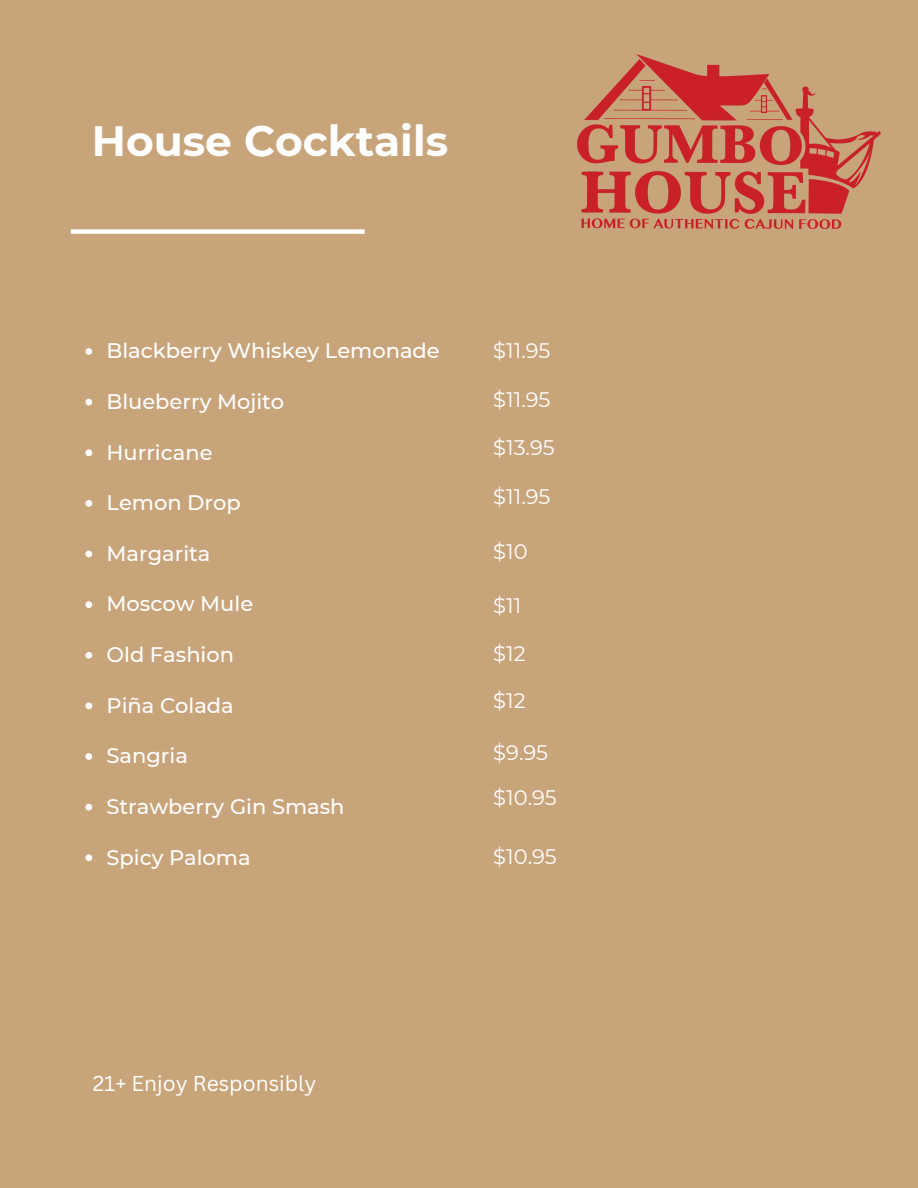
<style>
.page{position:relative;width:918px;height:1188px;background:#c8a47b}
.page>*{position:absolute;margin:0;border:0;box-sizing:border-box;transform-origin:0 0}
.t1{font:700 42.3px "Montserrat";color:#fff}
.t2{font:500 21px "Montserrat";color:#fff}
.t3{font:21px "Montserrat";color:#fff}
.t4{font:21px "Canva Sans";color:#fff}
</style>
<div class="page">
<img style="left:577px;top:54px;width:303px;height:175px">
<div style="left:71px;top:229px;width:294px;height:5px;background:#fff"></div>
<svg style="left:85px;top:348px;width:7px;height:7px"></svg>
<svg style="left:85px;top:399px;width:7px;height:7px"></svg>
<svg style="left:85px;top:449px;width:7px;height:7px"></svg>
<svg style="left:85px;top:500px;width:7px;height:7px"></svg>
<svg style="left:85px;top:551px;width:7px;height:6px"></svg>
<svg style="left:85px;top:601px;width:7px;height:7px"></svg>
<svg style="left:85px;top:652px;width:7px;height:7px"></svg>
<svg style="left:85px;top:703px;width:7px;height:6px"></svg>
<svg style="left:85px;top:753px;width:7px;height:7px"></svg>
<svg style="left:85px;top:804px;width:7px;height:7px"></svg>
<svg style="left:85px;top:854px;width:7px;height:7px"></svg>
<p class="t1" style="left:92px;top:115px;width:358px">House Cocktails</p>
<p class="t2" style="left:107px;top:338px;width:335px">Blackberry Whiskey Lemonade</p>
<p class="t2" style="left:107px;top:389px;width:179px">Blueberry Mojito</p>
<p class="t2" style="left:107px;top:439px;width:107px">Hurricane</p>
<p class="t2" style="left:107px;top:490px;width:136px">Lemon Drop</p>
<p class="t2" style="left:107px;top:540px;width:105px">Margarita</p>
<p class="t2" style="left:107px;top:591px;width:148px">Moscow Mule</p>
<p class="t2" style="left:107px;top:642px;width:129px">Old Fashion</p>
<p class="t2" style="left:107px;top:692px;width:129px">Piña Colada</p>
<p class="t2" style="left:107px;top:743px;width:83px">Sangria</p>
<p class="t2" style="left:107px;top:794px;width:240px">Strawberry Gin Smash</p>
<p class="t2" style="left:107px;top:844px;width:146px">Spicy Paloma</p>
<p class="t3" style="left:493px;top:338px;width:59px">$11.95</p>
<p class="t3" style="left:493px;top:386px;width:59px">$11.95</p>
<p class="t3" style="left:493px;top:435px;width:63px">$13.95</p>
<p class="t3" style="left:493px;top:484px;width:59px">$11.95</p>
<p class="t3" style="left:493px;top:538px;width:36px">$10</p>
<p class="t3" style="left:493px;top:593px;width:30px">$11</p>
<p class="t3" style="left:493px;top:641px;width:34px">$12</p>
<p class="t3" style="left:493px;top:688px;width:34px">$12</p>
<p class="t3" style="left:493px;top:740px;width:56px">$9.95</p>
<p class="t3" style="left:493px;top:785px;width:65px">$10.95</p>
<p class="t3" style="left:493px;top:844px;width:65px">$10.95</p>
<p class="t4" style="left:93px;top:1068px;width:225px">21+ Enjoy Responsibly</p>
</div>
